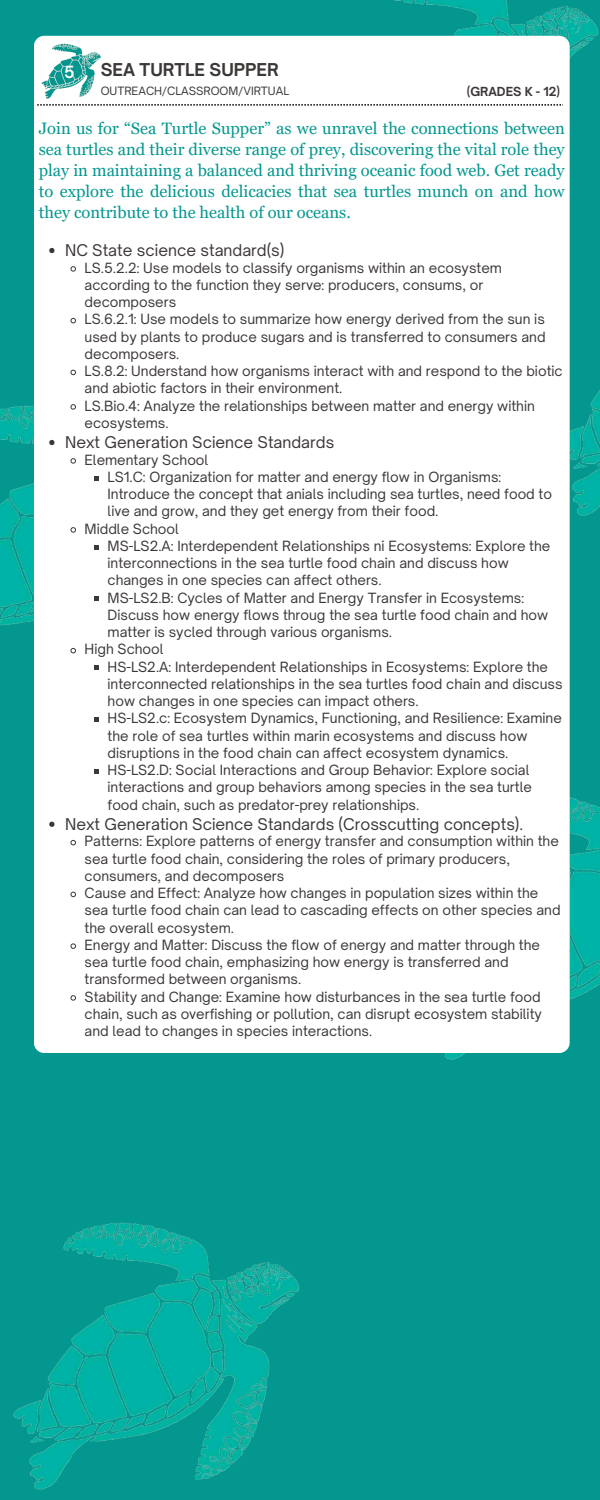
<style>
.page{position:relative;width:600px;height:1500px;background:#04978f}
.page>*{position:absolute;margin:0;border:0;box-sizing:border-box;transform-origin:0 0}
.t1{font:700 17px "Open Sauce One";color:#3c3837}
.t2{font:16.5px/21px "Georgia Pro";color:#04978f;text-align:justify}
.t3{font:600 16.1px "Open Sauce One";color:#fff}
.t4{font:15.5px "Open Sauce One";color:#3c3837}
.t5{font:13.5px/17.2px "Open Sauce One";color:#3c3837}
.t6{font:700 12px "Open Sauce One";color:#3c3837}
.t7{font:11px "Open Sauce One";color:#3c3837}
</style>
<div class="page">
<img style="left:570px;top:390px;width:30px;height:126px">
<img style="left:0;top:405px;width:34px;height:221px">
<img style="left:445px;top:797px;width:155px;height:263px">
<img style="left:310px;top:0;width:289px;height:58px">
<img style="left:13px;top:1222px;width:287px;height:268px">
<div style="left:34px;top:36px;width:536px;height:1017px;background:#fff;border-radius:11px"></div>
<svg style="left:49px;top:248px;width:5px;height:5px"></svg>
<svg style="left:70px;top:266px;width:6px;height:6px"></svg>
<svg style="left:70px;top:317px;width:6px;height:7px"></svg>
<svg style="left:70px;top:369px;width:6px;height:7px"></svg>
<svg style="left:70px;top:404px;width:6px;height:6px"></svg>
<svg style="left:49px;top:440px;width:5px;height:5px"></svg>
<svg style="left:70px;top:458px;width:6px;height:6px"></svg>
<svg style="left:94px;top:476px;width:5px;height:4px"></svg>
<svg style="left:70px;top:527px;width:6px;height:6px"></svg>
<svg style="left:94px;top:545px;width:5px;height:4px"></svg>
<svg style="left:94px;top:597px;width:5px;height:4px"></svg>
<svg style="left:70px;top:647px;width:6px;height:7px"></svg>
<svg style="left:94px;top:666px;width:5px;height:4px"></svg>
<svg style="left:94px;top:717px;width:5px;height:5px"></svg>
<svg style="left:94px;top:769px;width:5px;height:5px"></svg>
<svg style="left:49px;top:822px;width:5px;height:5px"></svg>
<svg style="left:70px;top:839px;width:6px;height:7px"></svg>
<svg style="left:70px;top:891px;width:6px;height:7px"></svg>
<svg style="left:70px;top:943px;width:6px;height:6px"></svg>
<svg style="left:70px;top:995px;width:6px;height:6px"></svg>
<img style="left:42px;top:43px;width:59px;height:56px">
<svg style="left:37px;top:104px;width:526px;height:2px"></svg>
<p class="t3" style="left:64px;top:62px;width:12px">5</p>
<p class="t1" style="left:101px;top:59px;width:180px">SEA TURTLE SUPPER</p>
<p class="t7" style="left:101px;top:84px;width:190px">OUTREACH/CLASSROOM/VIRTUAL</p>
<p class="t6" style="left:467px;top:84px;width:95px">(GRADES K - 12)</p>
<p class="t2" style="left:39px;top:118px;width:528px">Join us for “Sea Turtle Supper” as we unravel the connections between sea turtles and their diverse range of prey, discovering the vital role they play in maintaining a balanced and thriving oceanic food web. Get ready to explore the delicious delicacies that sea turtles munch on and how they contribute to the health of our oceans.</p>
<p class="t4" style="left:65px;top:241px;width:221px">NC State science standard(s)</p>
<p class="t5" style="left:85px;top:259px;width:419px">LS.5.2.2: Use models to classify organisms within an ecosystem according to the function they serve: producers, consums, or decomposers</p>
<p class="t5" style="left:85px;top:311px;width:462px;text-align:justify">LS.6.2.1: Use models to summarize how energy derived from the sun is used by plants to produce sugars and is transferred to consumers and decomposers.</p>
<p class="t5" style="left:85px;top:362px;width:480px">LS.8.2: Understand how organisms interact with and respond to the biotic and abiotic factors in their environment.</p>
<p class="t5" style="left:85px;top:397px;width:452px">LS.Bio.4: Analyze the relationships between matter and energy within ecosystems.</p>
<p class="t4" style="left:65px;top:433px;width:271px">Next Generation Science Standards</p>
<p class="t5" style="left:85px;top:451px;width:125px">Elementary School</p>
<p class="t5" style="left:108px;top:468px;width:446px">LS1.C: Organization for matter and energy flow in Organisms:<br>Introduce the concept that anials including sea turtles, need food to live and grow, and they get energy from their food.</p>
<p class="t5" style="left:85px;top:520px;width:96px">Middle School</p>
<p class="t5" style="left:108px;top:537px;width:444px">MS-LS2.A: Interdependent Relationships ni Ecosystems: Explore the interconnections in the sea turtle food chain and discuss how changes in one species can affect others.</p>
<p class="t5" style="left:108px;top:589px;width:442px">MS-LS2.B: Cycles of Matter and Energy Transfer in Ecosystems:<br>Discuss how energy flows throug the sea turtle food chain and how matter is sycled through various organisms.</p>
<p class="t5" style="left:85px;top:641px;width:80px">High School</p>
<p class="t5" style="left:108px;top:658px;width:456px">HS-LS2.A: Interdependent Relationships in Ecosystems: Explore the interconnected relationships in the sea turtles food chain and discuss how changes in one species can impact others.</p>
<p class="t5" style="left:108px;top:710px;width:456px">HS-LS2.c: Ecosystem Dynamics, Functioning, and Resilience: Examine the role of sea turtles within marin ecosystems and discuss how disruptions in the food chain can affect ecosystem dynamics.</p>
<p class="t5" style="left:108px;top:761px;width:426px">HS-LS2.D: Social Interactions and Group Behavior: Explore social interactions and group behaviors among species in the sea turtle food chain, such as predator-prey relationships.</p>
<p class="t4" style="left:65px;top:814px;width:460px">Next Generation Science Standards (Crosscutting concepts).</p>
<p class="t5" style="left:85px;top:833px;width:476px">Patterns: Explore patterns of energy transfer and consumption within the sea turtle food chain, considering the roles of primary producers, consumers, and decomposers</p>
<p class="t5" style="left:85px;top:884px;width:477px">Cause and Effect: Analyze how changes in population sizes within the sea turtle food chain can lead to cascading effects on other species and the overall ecosystem.</p>
<p class="t5" style="left:85px;top:936px;width:457px">Energy and Matter: Discuss the flow of energy and matter through the sea turtle food chain, emphasizing how energy is transferred and transformed between organisms.</p>
<p class="t5" style="left:85px;top:988px;width:459px;text-align:justify">Stability and Change: Examine how disturbances in the sea turtle food chain, such as overfishing or pollution, can disrupt ecosystem stability and lead to changes in species interactions.</p>
</div>
